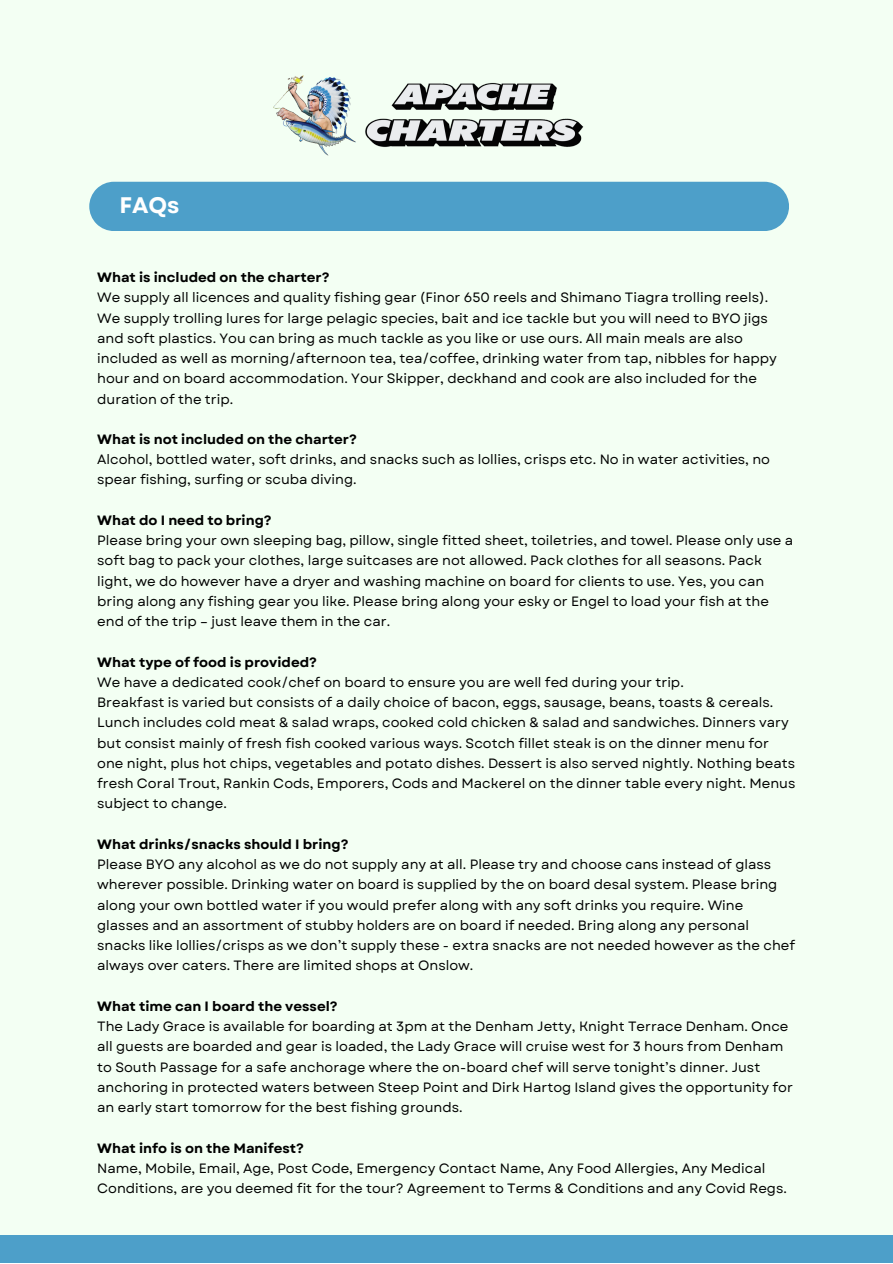
<style>
.page{position:relative;width:893px;height:1264px;background:#fff}
.page>*{position:absolute;margin:0;border:0;box-sizing:border-box;transform-origin:0 0}
.t1{font:700 22.5px "Garet";color:#fff}
.t2{font:13.5px/20.2px "Garet";color:#000}
.t3{font:700 13.5px "Garet";color:#000}
</style>
<div class="page">
<div style="left:0;top:0;width:892px;height:1262px;background:#f3fff3"></div>
<div style="left:89px;top:182px;width:700px;height:49px;background:#4d9fc9"></div>
<div style="left:0;top:1234px;width:892px;height:28px;background:#4d9fc9"></div>
<img style="left:273px;top:75px;width:311px;height:81px">
<p class="t1" style="left:119px;top:189px;width:62px">FAQs</p>
<p class="t3" style="left:97px;top:267px;width:234px">What is included on the charter?</p>
<p class="t2" style="left:97px;top:287px;width:672px">We supply all licences and quality fishing gear (Finor 650 reels and Shimano Tiagra trolling reels).</p>
<p class="t2" style="left:97px;top:308px;width:681px">We supply trolling lures for large pelagic species, bait and ice tackle but you will need to BYO jigs and soft plastics. You can bring as much tackle as you like or use ours. All main meals are also included as well as morning/afternoon tea, tea/coffee, drinking water from tap, nibbles for happy hour and on board accommodation. Your Skipper, deckhand and cook are also included for the duration of the trip.</p>
<p class="t3" style="left:97px;top:429px;width:261px">What is not included on the charter?</p>
<p class="t2" style="left:97px;top:449px;width:674px">Alcohol, bottled water, soft drinks, and snacks such as lollies, crisps etc. No in water activities, no spear fishing, surfing or scuba diving.</p>
<p class="t3" style="left:97px;top:510px;width:176px">What do I need to bring?</p>
<p class="t2" style="left:97px;top:530px;width:697px">Please bring your own sleeping bag, pillow, single fitted sheet, toiletries, and towel. Please only use a soft bag to pack your clothes, large suitcases are not allowed. Pack clothes for all seasons. Pack light, we do however have a dryer and washing machine on board for clients to use. Yes, you can bring along any fishing gear you like. Please bring along your esky or Engel to load your fish at the end of the trip – just leave them in the car.</p>
<p class="t3" style="left:97px;top:652px;width:221px">What type of food is provided?</p>
<p class="t2" style="left:97px;top:672px;width:588px">We have a dedicated cook/chef on board to ensure you are well fed during your trip.</p>
<p class="t2" style="left:97px;top:692px;width:699px">Breakfast is varied but consists of a daily choice of bacon, eggs, sausage, beans, toasts &amp; cereals.<br>Lunch includes cold meat &amp; salad wraps, cooked cold chicken &amp; salad and sandwiches. Dinners vary but consist mainly of fresh fish cooked various ways. Scotch fillet steak is on the dinner menu for one night, plus hot chips, vegetables and potato dishes. Dessert is also served nightly. Nothing beats fresh Coral Trout, Rankin Cods, Emporers, Cods and Mackerel on the dinner table every night. Menus subject to change.</p>
<p class="t3" style="left:97px;top:834px;width:253px">What drinks/snacks should I bring?</p>
<p class="t2" style="left:97px;top:854px;width:699px">Please BYO any alcohol as we do not supply any at all. Please try and choose cans instead of glass wherever possible. Drinking water on board is supplied by the on board desal system. Please bring along your own bottled water if you would prefer along with any soft drinks you require. Wine glasses and an assortment of stubby holders are on board if needed. Bring along any personal snacks like lollies/crisps as we don’t supply these - extra snacks are not needed however as the chef always over caters. There are limited shops at Onslow.</p>
<p class="t3" style="left:97px;top:996px;width:242px">What time can I board the vessel?</p>
<p class="t2" style="left:97px;top:1016px;width:697px">The Lady Grace is available for boarding at 3pm at the Denham Jetty, Knight Terrace Denham. Once all guests are boarded and gear is loaded, the Lady Grace will cruise west for 3 hours from Denham to South Passage for a safe anchorage where the on-board chef will serve tonight’s dinner. Just anchoring in protected waters between Steep Point and Dirk Hartog Island gives the opportunity for an early start tomorrow for the best fishing grounds.</p>
<p class="t3" style="left:97px;top:1137px;width:208px">What info is on the Manifest?</p>
<p class="t2" style="left:97px;top:1157px;width:691px">Name, Mobile, Email, Age, Post Code, Emergency Contact Name, Any Food Allergies, Any Medical<br>Conditions, are you deemed fit for the tour? Agreement to Terms &amp; Conditions and any Covid Regs.</p>
</div>
